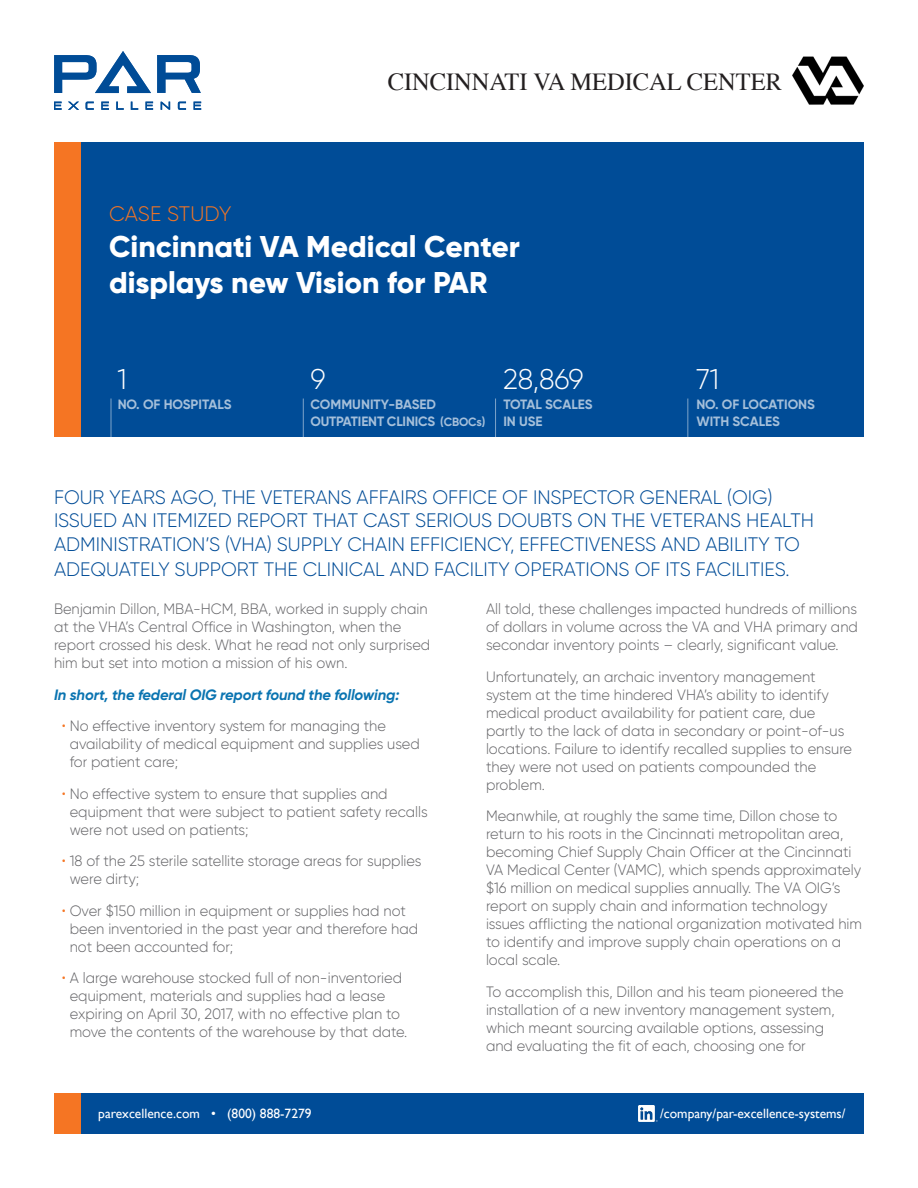
<style>
.page{position:relative;width:918px;height:1188px;background:#fff}
.page>*{position:absolute;margin:0;border:0;box-sizing:border-box;transform-origin:0 0}
.t1{font:800 30px/36px "Gilroy";color:#fff}
.BODY_COPY{font:300 28.5px "Gilroy";letter-spacing:-.01em;color:#fff}
.t2{font:24.45px "Times";color:#231f20}
.t3{font:300 21px "Gilroy";color:#f57523}
.INTRO_DECK{font:300 19.5px/23.4px "Gilroy";color:#004c97}
.BODY_COPY-2{font:300 15px/18px "Gilroy";color:#636366}
.BODY_BOLD_ITAL{font:italic 700 15px "Gilroy";letter-spacing:-.01em;color:#0a74b1}
.t4{font:700 13.5px/16.2px "Gilroy";letter-spacing:-.005em;color:#fff}
.t5{font:13.5px "Gill Sans";color:#fff}
.s1{font-size:12px}
.s2{color:#f57523}
</style>
<div class="page">
<div style="left:54px;top:1094px;width:810px;height:40px;background:#004c97"></div>
<img style="left:638px;top:1106px;width:20px;height:16px">
<div style="left:54px;top:1094px;width:27px;height:40px;background:#f57523"></div>
<div style="left:54px;top:142px;width:810px;height:294px;background:#004c97"></div>
<div style="left:54px;top:142px;width:27px;height:294px;background:#f57523"></div>
<hr style="left:111px;top:399px;width:1px;height:54px;background:#fff">
<hr style="left:495px;top:399px;width:1px;height:54px;background:#fff">
<hr style="left:303px;top:399px;width:1px;height:54px;background:#fff">
<hr style="left:687px;top:399px;width:1px;height:54px;background:#fff">
<svg style="left:54px;top:102px;width:8px;height:8px"></svg>
<svg style="left:101px;top:102px;width:8px;height:8px"></svg>
<svg style="left:146px;top:102px;width:7px;height:8px"></svg>
<svg style="left:68px;top:102px;width:11px;height:8px"></svg>
<svg style="left:86px;top:102px;width:8px;height:8px"></svg>
<svg style="left:194px;top:102px;width:7px;height:8px"></svg>
<svg style="left:178px;top:102px;width:8px;height:8px"></svg>
<svg style="left:116px;top:102px;width:8px;height:8px"></svg>
<svg style="left:131px;top:102px;width:7px;height:8px"></svg>
<svg style="left:161px;top:102px;width:9px;height:8px"></svg>
<svg style="left:157px;top:55px;width:44px;height:38px"></svg>
<svg style="left:54px;top:51px;width:97px;height:42px"></svg>
<img style="left:792px;top:56px;width:72px;height:49px">
<p class="t2" style="left:388px;top:58px;width:396px">CINCINNATI VA MEDICAL CENTER</p>
<p class="t3" style="left:109px;top:201px;width:124px">CASE STUDY</p>
<p class="t1" style="left:109px;top:228px;width:412px">Cincinnati VA Medical Center displays new Vision for PAR</p>
<p class="BODY_COPY" style="left:117px;top:362px;width:11px">1</p>
<p class="BODY_COPY" style="left:310px;top:362px;width:17px">9</p>
<p class="BODY_COPY" style="left:503px;top:362px;width:82px">28,869</p>
<p class="BODY_COPY" style="left:696px;top:362px;width:24px">71</p>
<p class="t4" style="left:117px;top:396px;width:116px">NO. OF HOSPITALS</p>
<p class="t4" style="left:310px;top:396px;width:176px">COMMUNITY-BASED<br>OUTPATIENT CLINICS <span class="s1">(CBOCs)</span></p>
<p class="t4" style="left:503px;top:396px;width:91px">TOTAL SCALES<br>IN USE</p>
<p class="t4" style="left:696px;top:396px;width:120px">NO. OF LOCATIONS<br>WITH SCALES</p>
<p class="INTRO_DECK" style="left:54px;top:485px;width:761px">FOUR YEARS AGO, THE VETERANS AFFAIRS OFFICE OF INSPECTOR GENERAL (OIG)<br>ISSUED AN ITEMIZED REPORT THAT CAST SERIOUS DOUBTS ON THE VETERANS HEALTH<br>ADMINISTRATION’S (VHA) SUPPLY CHAIN EFFICIENCY, EFFECTIVENESS AND ABILITY TO</p>
<p class="INTRO_DECK" style="left:54px;top:557px;width:737px">ADEQUATELY SUPPORT THE CLINICAL AND FACILITY OPERATIONS OF ITS FACILITIES.</p>
<p class="BODY_COPY-2" style="left:54px;top:600px;width:378px">Benjamin Dillon, MBA-HCM, BBA, worked in supply chain at the VHA’s Central Office in Washington, when the report crossed his desk. What he read not only surprised him but set into motion a mission of his own.</p>
<p class="BODY_BOLD_ITAL" style="left:54px;top:685px;width:347px">In short, the federal OIG report found the following:</p>
<p class="BODY_COPY-2" style="left:70px;top:717px;width:352px;text-indent:-8px"><span class="s2">•</span> No effective inventory system for managing the availability of medical equipment and supplies used for patient care;</p>
<p class="BODY_COPY-2" style="left:70px;top:784px;width:360px;text-indent:-8px"><span class="s2">•</span> No effective system to ensure that supplies and equipment that were subject to patient safety recalls were not used on patients;</p>
<p class="BODY_COPY-2" style="left:70px;top:852px;width:353px;text-indent:-8px"><span class="s2">•</span> 18 of the 25 sterile satellite storage areas for supplies were dirty;</p>
<p class="BODY_COPY-2" style="left:70px;top:901px;width:350px;text-indent:-8px"><span class="s2">•</span> Over $150 million in equipment or supplies had not been inventoried in the past year and therefore had not been accounted for;</p>
<p class="BODY_COPY-2" style="left:70px;top:969px;width:339px;text-indent:-8px"><span class="s2">•</span> A large warehouse stocked full of non-inventoried equipment, materials and supplies had a lease expiring on April 30, 2017, with no effective plan to move the contents of the warehouse by that date.</p>
<p class="BODY_COPY-2" style="left:486px;top:600px;width:373px;text-align:justify">All told, these challenges impacted hundreds of millions of dollars in volume across the VA and VHA primary and secondar inventory points – clearly, significant value.</p>
<p class="BODY_COPY-2" style="left:486px;top:667px;width:368px">Unfortunately, an archaic inventory management system at the time hindered VHA’s ability to identify medical product availability for patient care, due partly to the lack of data in secondary or point-of-us locations. Failure to identify recalled supplies to ensure they were not used on patients compounded the problem.</p>
<p class="BODY_COPY-2" style="left:486px;top:807px;width:378px">Meanwhile, at roughly the same time, Dillon chose to return to his roots in the Cincinnati metropolitan area, becoming Chief Supply Chain Officer at the Cincinnati VA Medical Center (VAMC), which spends approximately $16 million on medical supplies annually. The VA OIG’s report on supply chain and information technology issues afflicting the national organization motivated him to identify and improve supply chain operations on a local scale.</p>
<p class="BODY_COPY-2" style="left:486px;top:982px;width:359px">To accomplish this, Dillon and his team pioneered the installation of a new inventory management system, which meant sourcing available options, assessing and evaluating the fit of each, choosing one for</p>
<p class="t5" style="left:98px;top:1105px;width:215px">parexcellence.com • (800) 888-7279</p>
<p class="t5" style="left:660px;top:1105px;width:187px">/company/par-excellence-systems/</p>
</div>
